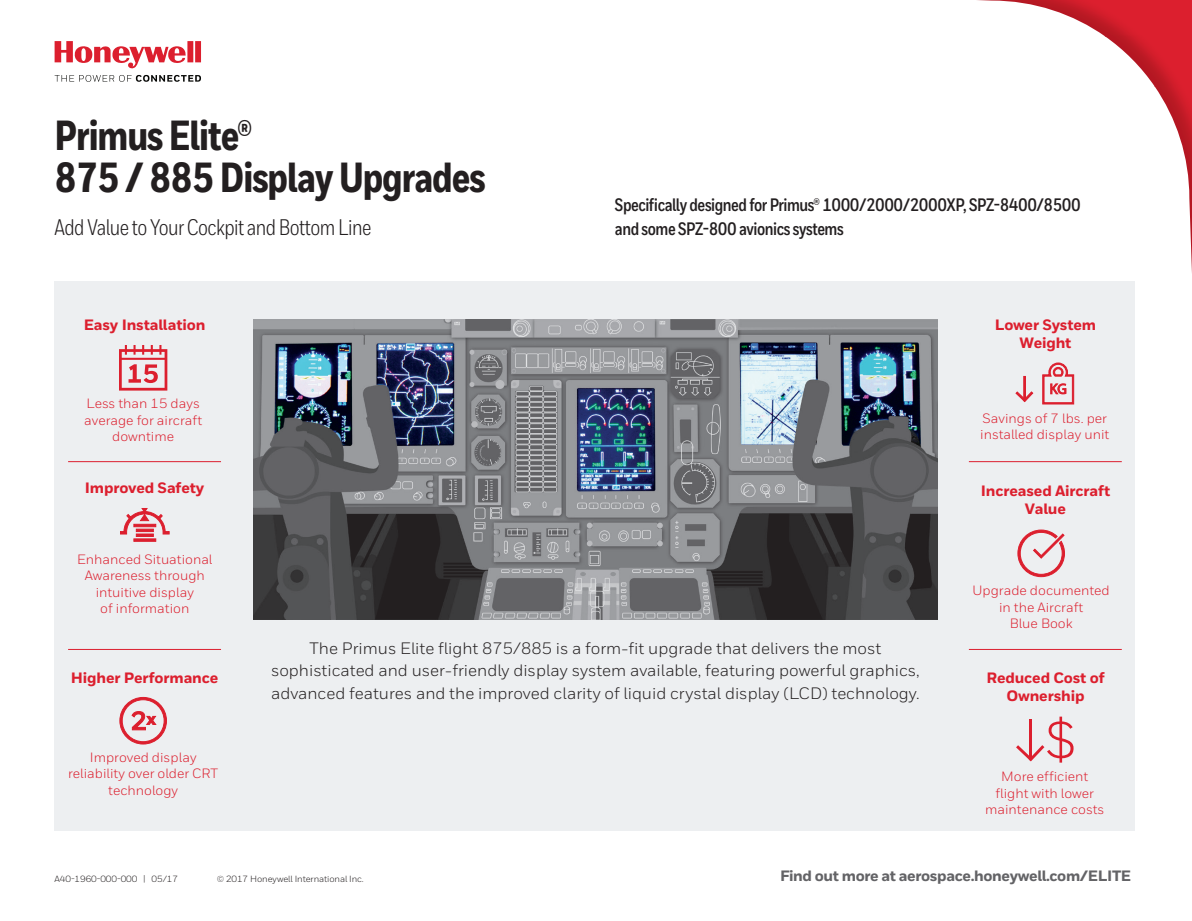
<style>
.page{position:relative;width:1192px;height:921px;background:#fff}
.page>*{position:absolute;margin:0;border:0;box-sizing:border-box;transform-origin:0 0}
.t1{font:800 42px/42px "Honeywell Cond";letter-spacing:-.025em;color:#231f20}
.t2{font:22.5px "Honeywell Cond";letter-spacing:-.025em;color:#231f20}
.t3{font:700 18px/24px "Honeywell Cond";letter-spacing:-.025em;color:#231f20}
.t4{font:16.5px/22.5px "Honeywell Sans";color:#231f20;text-align:center}
.t5{font:800 15px/18px "Honeywell Sans";letter-spacing:-.01em;color:#dc1f2e;text-align:center}
.t6{font:800 15px "Honeywell Sans";letter-spacing:-.025em;color:#636366}
.t7{font:13.5px/16.5px "Honeywell Sans";color:#dc1f2e;text-align:center}
.t8{font:9px "Honeywell Sans";letter-spacing:-.01em;color:#231f20}
</style>
<div class="page">
<img style="left:977px;top:0;width:214px;height:36px">
<img style="left:1104px;top:36px;width:87px;height:50px">
<img style="left:1154px;top:86px;width:37px;height:158px">
<svg style="left:55px;top:41px;width:146px;height:28px"></svg>
<svg style="left:55px;top:75px;width:146px;height:7px"></svg>
<div style="left:55px;top:281px;width:1080px;height:549px;background:#edeff1"></div>
<img style="left:253px;top:319px;width:684px;height:300px">
<hr style="left:68px;top:461px;width:153px;height:1px;background:#dc1f2e">
<hr style="left:968px;top:461px;width:153px;height:1px;background:#dc1f2e">
<hr style="left:68px;top:649px;width:153px;height:1px;background:#dc1f2e">
<hr style="left:968px;top:649px;width:153px;height:1px;background:#dc1f2e">
<svg style="left:119px;top:345px;width:48px;height:45px"></svg>
<div style="left:134px;top:538px;width:22px;height:3px;background:#dc1f2e;border:1px solid #dc1f2e"></div>
<svg style="left:120px;top:508px;width:49px;height:26px"></svg>
<div style="left:136px;top:533px;width:17px;height:3px;background:#dc1f2e;border:1px solid #dc1f2e"></div>
<svg style="left:119px;top:697px;width:48px;height:47px"></svg>
<svg style="left:1017px;top:529px;width:48px;height:48px"></svg>
<svg style="left:1042px;top:362px;width:32px;height:42px"></svg>
<div style="left:1023px;top:376px;width:2px;height:24px;background:#dc1f2e;border:1px solid #dc1f2e"></div>
<svg style="left:1015px;top:391px;width:18px;height:11px"></svg>
<svg style="left:1016px;top:716px;width:57px;height:46px"></svg>
<h1 class="t1" style="left:55px;top:116px;width:432px">Primus Elite®<br>875 / 885 Display Upgrades</h1>
<h2 class="t2" style="left:55px;top:214px;width:318px">Add Value to Your Cockpit and Bottom Line</h2>
<p class="t5" style="left:84px;top:316px;width:123px">Easy Installation</p>
<p class="t7" style="left:84px;top:395px;width:119px">Less than 15 days average for aircraft downtime</p>
<p class="t5" style="left:85px;top:479px;width:121px">Improved Safety</p>
<p class="t7" style="left:77px;top:550px;width:137px">Enhanced Situational<br>Awareness through intuitive display<br>of information</p>
<h3 class="t3" style="left:615px;top:193px;width:467px">Specifically designed for Primus® 1000/2000/2000XP, SPZ-8400/8500 and some SPZ-800 avionics systems</h3>
<p class="t5" style="left:994px;top:316px;width:103px">Lower System<br>Weight</p>
<p class="t7" style="left:980px;top:409px;width:131px;text-align:left">Savings of 7 lbs. per installed display unit</p>
<p class="t5" style="left:980px;top:482px;width:131px">Increased Aircraft<br>Value</p>
<p class="t7" style="left:972px;top:582px;width:139px">Upgrade documented in the Aircraft<br>Blue Book</p>
<p class="t5" style="left:71px;top:669px;width:149px">Higher Performance</p>
<p class="t7" style="left:68px;top:748px;width:152px">Improved display reliability over older CRT technology</p>
<p class="t4" style="left:271px;top:636px;width:650px">The Primus Elite flight 875/885 is a form-fit upgrade that delivers the most sophisticated and user-friendly display system available, featuring powerful graphics, advanced features and the improved clarity of liquid crystal display (LCD) technology.</p>
<p class="t5" style="left:986px;top:669px;width:120px">Reduced Cost of<br>Ownership</p>
<p class="t7" style="left:985px;top:768px;width:121px">More efficient flight with lower maintenance costs</p>
<p class="t8" style="left:55px;top:873px;width:125px">A40-1960-000-000 | 05/17</p>
<p class="t8" style="left:217px;top:873px;width:149px">© 2017 Honeywell International Inc.</p>
<p class="t6" style="left:780px;top:866px;width:352px">Find out more at aerospace.honeywell.com/ELITE</p>
</div>
